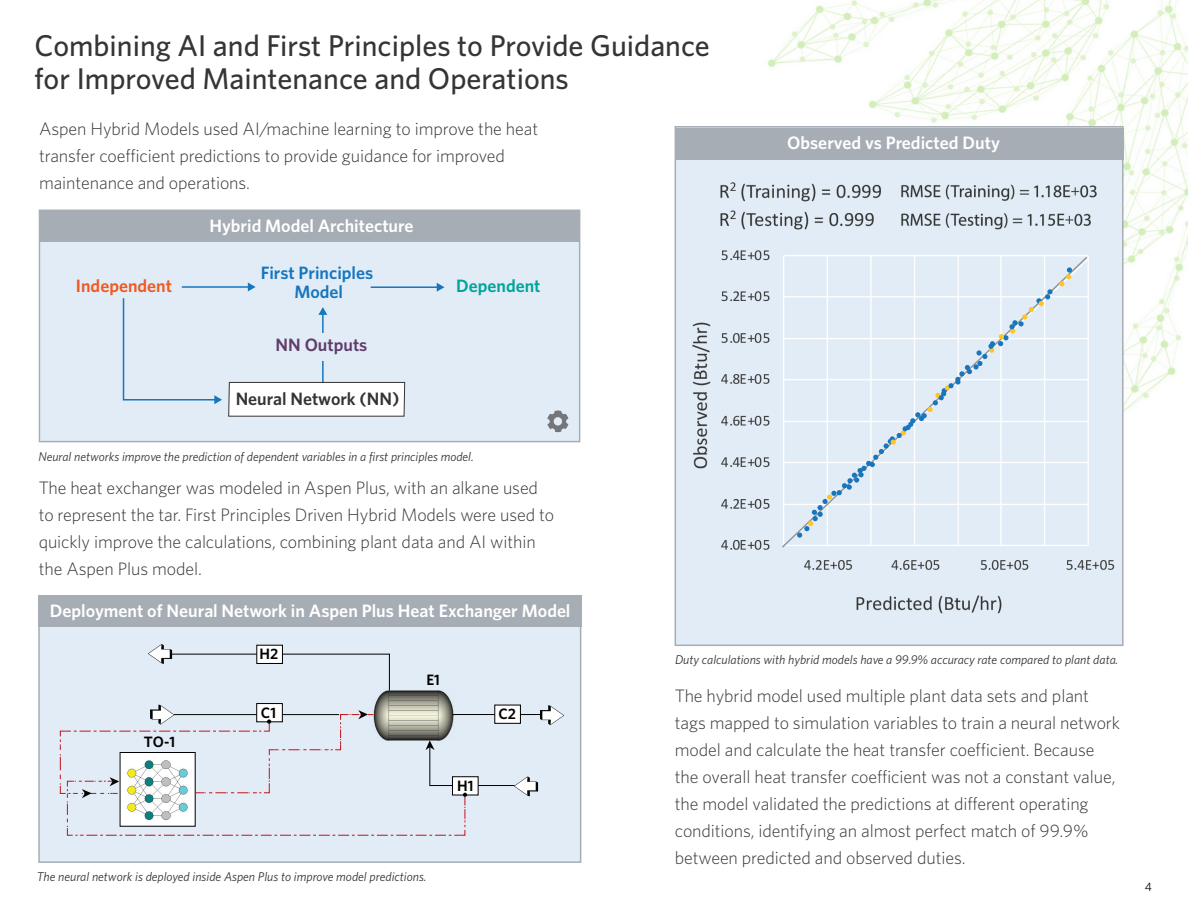
<style>
.page{position:relative;width:1188px;height:918px;background:#fff}
.page>*{position:absolute;margin:0;border:0;box-sizing:border-box;transform-origin:0 0}
.t1{font:500 30px "Whitney";color:#363534}
.body{font:300 18px/27px "Whitney";letter-spacing:-.005em;color:#363534}
.t2{font:600 18px "Whitney";color:#fff}
.t3{font:600 17.85px "Whitney";color:#fff}
.t4{font:600 17.85px/20px "Whitney";color:#1776bd;text-align:center}
.t5{font:600 17.85px "Whitney";color:#363433}
.t6{font:600 17.85px "Whitney";color:#f15921}
.t7{font:600 17.85px "Whitney";color:#00a499}
.t8{font:600 17.85px "Whitney";color:#5f3c6b}
.t9{font:600 15px "Whitney";color:#000}
.t10{font:italic 12.75px "Whitney";color:#363433}
.t11{font:12px "Whitney";color:#000}
</style>
<div class="page">
<img style="left:767px;top:0;width:421px;height:412px">
<div style="left:39px;top:210px;width:541px;height:232px;background:#e1ecf7;border:1px solid #a6adb5"></div>
<hr style="left:322px;top:314px;width:2px;height:73px;background:#1776bd">
<svg style="left:318px;top:307px;width:9px;height:8px"></svg>
<svg style="left:228px;top:382px;width:177px;height:35px;background:#f1f1f1"></svg>
<svg style="left:122px;top:298px;width:100px;height:106px"></svg>
<hr style="left:182px;top:286px;width:67px;height:2px;background:#1776bd">
<svg style="left:248px;top:283px;width:8px;height:8px"></svg>
<hr style="left:371px;top:286px;width:67px;height:2px;background:#1776bd">
<svg style="left:437px;top:283px;width:7px;height:9px"></svg>
<svg style="left:547px;top:410px;width:22px;height:23px"></svg>
<div style="left:302px;top:334px;width:47px;height:27px;background:#e1ecf7"></div>
<div style="left:40px;top:210px;width:540px;height:32px;background:#a6adb5"></div>
<div style="left:38px;top:618px;width:543px;height:245px;background:#e1ecf7;border:1px solid #a6adb5"></div>
<img style="left:375px;top:690px;width:77px;height:15px">
<div style="left:38px;top:595px;width:544px;height:32px;background:#a6adb5"></div>
<svg style="left:148px;top:644px;width:242px;height:47px"></svg>
<div style="left:256px;top:645px;width:27px;height:19px;background:#fff;border:1px solid #000"></div>
<svg style="left:256px;top:703px;width:27px;height:2px"></svg>
<svg style="left:59px;top:705px;width:505px;height:131px"></svg>
<div style="left:494px;top:705px;width:27px;height:19px;background:#fff;border:1px solid #000"></div>
<div style="left:675px;top:126px;width:449px;height:520px;background:#e1ecf7;border:1px solid #a6adb5"></div>
<img style="left:692px;top:182px;width:423px;height:432px">
<div style="left:676px;top:128px;width:448px;height:32px;background:#a6adb5"></div>
<svg style="left:780px;top:255px;width:309px;height:294px"></svg>
<svg style="left:797px;top:289px;width:256px;height:249px"></svg>
<svg style="left:1059px;top:267px;width:13px;height:19px"></svg>
<p class="t1" style="left:35px;top:27px;width:677px">Combining AI and First Principles to Provide Guidance</p>
<p class="t1" style="left:35px;top:60px;width:536px">for Improved Maintenance and Operations</p>
<p class="body" style="left:39px;top:115px;width:501px">Aspen Hybrid Models used AI/machine learning to improve the heat</p>
<p class="body" style="left:39px;top:142px;width:467px">transfer coefficient predictions to provide guidance for improved maintenance and operations.</p>
<p class="t3" style="left:209px;top:215px;width:206px">Hybrid Model Architecture</p>
<p class="t4" style="left:261px;top:262px;width:114px">First Principles<br>Model</p>
<p class="t6" style="left:76px;top:275px;width:98px">Independent</p>
<p class="t7" style="left:456px;top:275px;width:86px">Dependent</p>
<p class="t8" style="left:276px;top:334px;width:93px">NN Outputs</p>
<p class="t5" style="left:236px;top:388px;width:165px">Neural Network (NN)</p>
<p class="t10" style="left:38px;top:449px;width:437px">Neural networks improve the prediction of dependent variables in a first principles model.</p>
<p class="body" style="left:39px;top:474px;width:517px">The heat exchanger was modeled in Aspen Plus, with an alkane used to represent the tar. First Principles Driven Hybrid Models were used to quickly improve the calculations, combining plant data and AI within the Aspen Plus model.</p>
<p class="t2" style="left:50px;top:600px;width:522px">Deployment of Neural Network in Aspen Plus Heat Exchanger Model</p>
<p class="t2" style="left:787px;top:132px;width:214px">Observed vs Predicted Duty</p>
<p class="t9" style="left:144px;top:733px;width:33px">TO-1</p>
<p class="t9" style="left:260px;top:645px;width:20px">H2</p>
<p class="t9" style="left:261px;top:704px;width:17px">C1</p>
<p class="t9" style="left:426px;top:670px;width:15px">E1</p>
<p class="t9" style="left:457px;top:777px;width:18px">H1</p>
<p class="t9" style="left:498px;top:705px;width:19px">C2</p>
<p class="t10" style="left:37px;top:869px;width:391px">The neural network is deployed inside Aspen Plus to improve model predictions.</p>
<p class="t10" style="left:675px;top:652px;width:445px">Duty calculations with hybrid models have a 99.9% accuracy rate compared to plant data.</p>
<p class="body" style="left:675px;top:682px;width:447px">The hybrid model used multiple plant data sets and plant tags mapped to simulation variables to train a neural network model and calculate the heat transfer coefficient. Because the overall heat transfer coefficient was not a constant value, the model validated the predictions at different operating conditions, identifying an almost perfect match of 99.9% between predicted and observed duties.</p>
<p class="t11" style="left:1145px;top:880px;width:9px">4</p>
</div>
